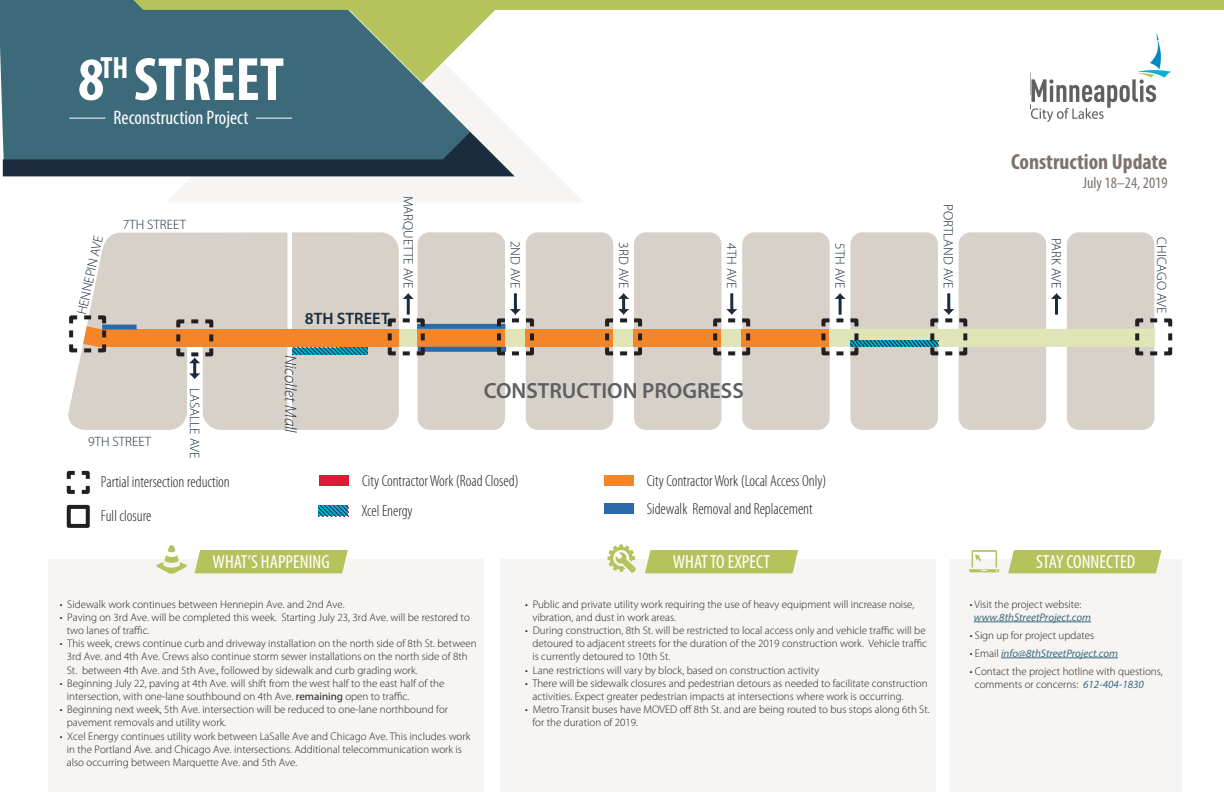
<style>
.page{position:relative;width:1224px;height:792px;background:#fff}
.page>*{position:absolute;margin:0;border:0;box-sizing:border-box;transform-origin:0 0}
.t1{font:700 condensed 61.7px "Myriad Pro";color:#fff}
.t2{font:700 condensed 30.8px "Myriad Pro";color:#fff}
.t3{font:600 22px "Myriad Pro";color:#5f5f62}
.t4{font:700 condensed 22px "Myriad Pro";color:#7d726d}
.t5{font:condensed 19.6px "Myriad Pro";color:#fff}
.t6{font:condensed 19px "Myriad Pro";color:#fff}
.t7{font:italic 300 16.6px "Myriad Pro";color:#1a2c3e}
.t8{font:600 16.6px "Myriad Pro";color:#1a2c3e}
.t9{font:300 condensed 16px/34px "Myriad Pro";color:#231f20}
.t10{font:condensed 16px "Myriad Pro";color:#7d726d}
.t11{font:300 13.6px "Myriad Pro";color:#1a2c3e}
.t12{font:300 11px/13.2px "Myriad Pro";color:#231f20}
.t13{font:italic 11px "Myriad Pro";color:#3d6a7b}
.s1{font-weight:400}
.s2{font-weight:300;font-style:normal;color:#231f20}
.s3{font-weight:400;font-style:italic;color:#3d6a7b}
</style>
<div class="page">
<svg style="left:166px;top:94px;width:416px;height:108px;fill:#f7f5f4"></svg>
<div style="left:0;top:0;width:474px;height:162px;background:#3d6a7b"></div>
<div style="left:98px;top:232px;width:189px;height:198px;background:#d7d1ca"></div>
<div style="left:418px;top:232px;width:87px;height:198px;background:#d7d1ca;border-radius:12px"></div>
<div style="left:526px;top:232px;width:87px;height:198px;background:#d7d1ca;border-radius:12px"></div>
<div style="left:634px;top:232px;width:87px;height:198px;background:#d7d1ca;border-radius:12px"></div>
<div style="left:742px;top:232px;width:88px;height:198px;background:#d7d1ca;border-radius:12px"></div>
<div style="left:850px;top:232px;width:88px;height:198px;background:#d7d1ca;border-radius:12px"></div>
<div style="left:959px;top:232px;width:87px;height:198px;background:#d7d1ca;border-radius:12px"></div>
<div style="left:1067px;top:232px;width:87px;height:198px;background:#d7d1ca;border-radius:12px"></div>
<svg style="left:215px;top:313px;width:940px;height:43px"></svg>
<hr style="left:839px;top:298px;width:3px;height:17px;background:#1a2c3e">
<svg style="left:835px;top:293px;width:11px;height:6px"></svg>
<hr style="left:1055px;top:298px;width:3px;height:17px;background:#1a2c3e">
<svg style="left:1051px;top:293px;width:11px;height:6px"></svg>
<hr style="left:514px;top:293px;width:3px;height:17px;background:#1a2c3e">
<hr style="left:730px;top:293px;width:3px;height:17px;background:#1a2c3e">
<hr style="left:947px;top:293px;width:3px;height:17px;background:#1a2c3e">
<hr style="left:69px;top:118px;width:36px;height:1px;background:#fff">
<hr style="left:256px;top:118px;width:36px;height:1px;background:#fff">
<div style="left:48px;top:559px;width:436px;height:233px;background:#f7f5f4"></div>
<div style="left:194px;top:550px;width:154px;height:23px;background:#b6c35d"></div>
<svg style="left:156px;top:545px;width:31px;height:29px"></svg>
<div style="left:949px;top:559px;width:232px;height:233px;background:#f7f5f4"></div>
<div style="left:1008px;top:550px;width:154px;height:23px;background:#b6c35d"></div>
<svg style="left:969px;top:550px;width:30px;height:22px"></svg>
<hr style="left:974px;top:622px;width:117px;height:1px;background:#3d6a7b">
<hr style="left:1001px;top:658px;width:117px;height:1px;background:#3d6a7b">
<div style="left:500px;top:559px;width:436px;height:233px;background:#f7f5f4"></div>
<div style="left:645px;top:550px;width:153px;height:23px;background:#b6c35d"></div>
<svg style="left:607px;top:544px;width:29px;height:29px"></svg>
<svg style="left:3px;top:132px;width:512px;height:44px;background:#375767"></svg>
<svg style="left:115px;top:0;width:1109px;height:83px"></svg>
<svg style="left:66px;top:470px;width:24px;height:24px"></svg>
<div style="left:67px;top:505px;width:23px;height:23px;border:4px solid #231f20"></div>
<div style="left:203px;top:329px;width:195px;height:18px;background:#f58529"></div>
<div style="left:417px;top:329px;width:87px;height:18px;background:#f58529"></div>
<div style="left:525px;top:329px;width:88px;height:18px;background:#f58529"></div>
<div style="left:634px;top:329px;width:87px;height:18px;background:#f58529"></div>
<div style="left:741px;top:329px;width:88px;height:18px;background:#f58529"></div>
<div style="left:417px;top:324px;width:88px;height:5px;background:#2a6aa9"></div>
<div style="left:418px;top:347px;width:88px;height:5px;background:#2a6aa9"></div>
<img style="left:1032px;top:41px;width:139px;height:80px">
<svg style="left:495px;top:309px;width:41px;height:48px"></svg>
<svg style="left:603px;top:293px;width:41px;height:64px"></svg>
<svg style="left:68px;top:270px;width:147px;height:160px;background:#d9cabd"></svg>
<div style="left:320px;top:475px;width:29px;height:11px;background:#e11936"></div>
<div style="left:604px;top:475px;width:29px;height:11px;background:#f58529"></div>
<div style="left:604px;top:503px;width:29px;height:11px;background:#2a6aa9"></div>
<svg style="left:319px;top:505px;width:29px;height:11px"></svg>
<svg style="left:819px;top:309px;width:150px;height:48px"></svg>
<svg style="left:1133px;top:316px;width:40px;height:41px"></svg>
<svg style="left:711px;top:309px;width:41px;height:48px"></svg>
<svg style="left:292px;top:232px;width:135px;height:198px"></svg>
<h2 class="t2" style="left:101px;top:48px;width:29px">TH</h2>
<h1 class="t1" style="left:78px;top:41px;width:207px">8 STREET</h1>
<h3 class="t5" style="left:114px;top:105px;width:136px">Reconstruction Project</h3>
<p class="t11" style="left:74px;top:313px;width:82px;rotate:-78deg">HENNEPIN AVE</p>
<p class="t11" style="left:123px;top:217px;width:65px">7TH STREET</p>
<h3 class="t8" style="left:305px;top:307px;width:86px">8TH STREET</h3>
<p class="t11" style="left:416px;top:196px;width:94px;rotate:90deg">MARQUETTE AVE</p>
<h3 class="t4" style="left:1011px;top:148px;width:158px">Construction Update</h3>
<h3 class="t10" style="left:1083px;top:173px;width:86px">July 18–24, 2019</h3>
<p class="t11" style="left:956px;top:204px;width:86px;rotate:90deg">PORTLAND AVE</p>
<p class="t11" style="left:523px;top:241px;width:49px;rotate:90deg">2ND AVE</p>
<p class="t11" style="left:1064px;top:238px;width:52px;rotate:90deg">PARK AVE</p>
<p class="t11" style="left:1169px;top:237px;width:77px;rotate:90deg">CHICAGO AVE</p>
<p class="t11" style="left:631px;top:242px;width:47px;rotate:90deg">3RD AVE</p>
<p class="t11" style="left:739px;top:243px;width:46px;rotate:90deg">4TH AVE</p>
<p class="t11" style="left:848px;top:243px;width:46px;rotate:90deg">5TH AVE</p>
<p class="t11" style="left:88px;top:434px;width:65px">9TH STREET</p>
<p class="t11" style="left:202px;top:388px;width:72px;rotate:90deg">LASALLE AVE</p>
<h3 class="t9" style="left:101px;top:465px;width:131px">Partial intersection reduction<br>Full closure</h3>
<h3 class="t7" style="left:301px;top:355px;width:80px;rotate:90deg">Nicollet Mall</h3>
<h3 class="t3" style="left:484px;top:377px;width:262px">CONSTRUCTION PROGRESS</h3>
<h3 class="t9" style="left:362px;top:464px;width:158px">City Contractor Work (Road Closed)</h3>
<h3 class="t9" style="left:647px;top:464px;width:181px">City Contractor Work (Local Access Only)</h3>
<h3 class="t9" style="left:361px;top:494px;width:53px">Xcel Energy</h3>
<h3 class="t9" style="left:647px;top:491px;width:168px">Sidewalk Removal and Replacement</h3>
<h3 class="t6" style="left:213px;top:550px;width:119px">WHAT’S HAPPENING</h3>
<p class="t12" style="left:60px;top:597px;width:287px">• Sidewalk work continues between Hennepin Ave. and 2nd Ave.</p>
<p class="t12" style="left:67px;top:611px;width:404px;text-indent:-7px">• Paving on 3rd Ave. will be completed this week. Starting July 23, 3rd Ave. will be restored to two lanes of traffic.</p>
<p class="t12" style="left:67px;top:637px;width:412px;text-indent:-7px">• This week, crews continue curb and driveway installation on the north side of 8th St. between<br>3rd Ave. and 4th Ave. Crews also continue storm sewer installations on the north side of 8th<br>St. between 4th Ave. and 5th Ave., followed by sidewalk and curb grading work.</p>
<p class="t12" style="left:67px;top:677px;width:379px;text-indent:-7px">• Beginning July 22, paving at 4th Ave. will shift from the west half to the east half of the intersection, with one-lane southbound on 4th Ave. <span class="s1">remaining</span> open to traffic.</p>
<p class="t12" style="left:67px;top:703px;width:383px;text-indent:-7px">• Beginning next week, 5th Ave. intersection will be reduced to one-lane northbound for pavement removals and utility work.</p>
<p class="t12" style="left:67px;top:729px;width:405px;text-indent:-7px">• Xcel Energy continues utility work between LaSalle Ave and Chicago Ave. This includes work in the Portland Ave. and Chicago Ave. intersections. Additional telecommunication work is also occurring between Marquette Ave. and 5th Ave.</p>
<h3 class="t6" style="left:673px;top:550px;width:99px">WHAT TO EXPECT</h3>
<p class="t12" style="left:533px;top:597px;width:383px;text-indent:-7px">• Public and private utility work requiring the use of heavy equipment will increase noise, vibration, and dust in work areas.</p>
<p class="t12" style="left:533px;top:624px;width:396px;text-indent:-7px">• During construction, 8th St. will be restricted to local access only and vehicle traffic will be detoured to adjacent streets for the duration of the 2019 construction work. Vehicle traffic is currently detoured to 10th St.</p>
<p class="t12" style="left:525px;top:663px;width:295px">• Lane restrictions will vary by block, based on construction activity</p>
<p class="t12" style="left:533px;top:677px;width:397px;text-indent:-7px">• There will be sidewalk closures and pedestrian detours as needed to facilitate construction activities. Expect greater pedestrian impacts at intersections where work is occurring.</p>
<p class="t12" style="left:533px;top:703px;width:399px;text-indent:-7px">• Metro Transit buses have MOVED off 8th St. and are being routed to bus stops along 6th St. for the duration of 2019.</p>
<h3 class="t6" style="left:1036px;top:550px;width:101px">STAY CONNECTED</h3>
<p class="t12" style="left:970px;top:597px;width:113px">• Visit the project website:</p>
<p class="t13" style="left:974px;top:610px;width:119px">www.8thStreetProject.com</p>
<p class="t12" style="left:970px;top:629px;width:126px">• Sign up for project updates</p>
<p class="t13" style="left:970px;top:646px;width:150px"><span class="s2">• Email</span> info@8thStreetProject.com</p>
<p class="t12" style="left:975px;top:665px;width:189px;text-indent:-5px">• Contact the project hotline with questions, comments or concerns: <span class="s3">612-404-1830</span></p>
</div>
